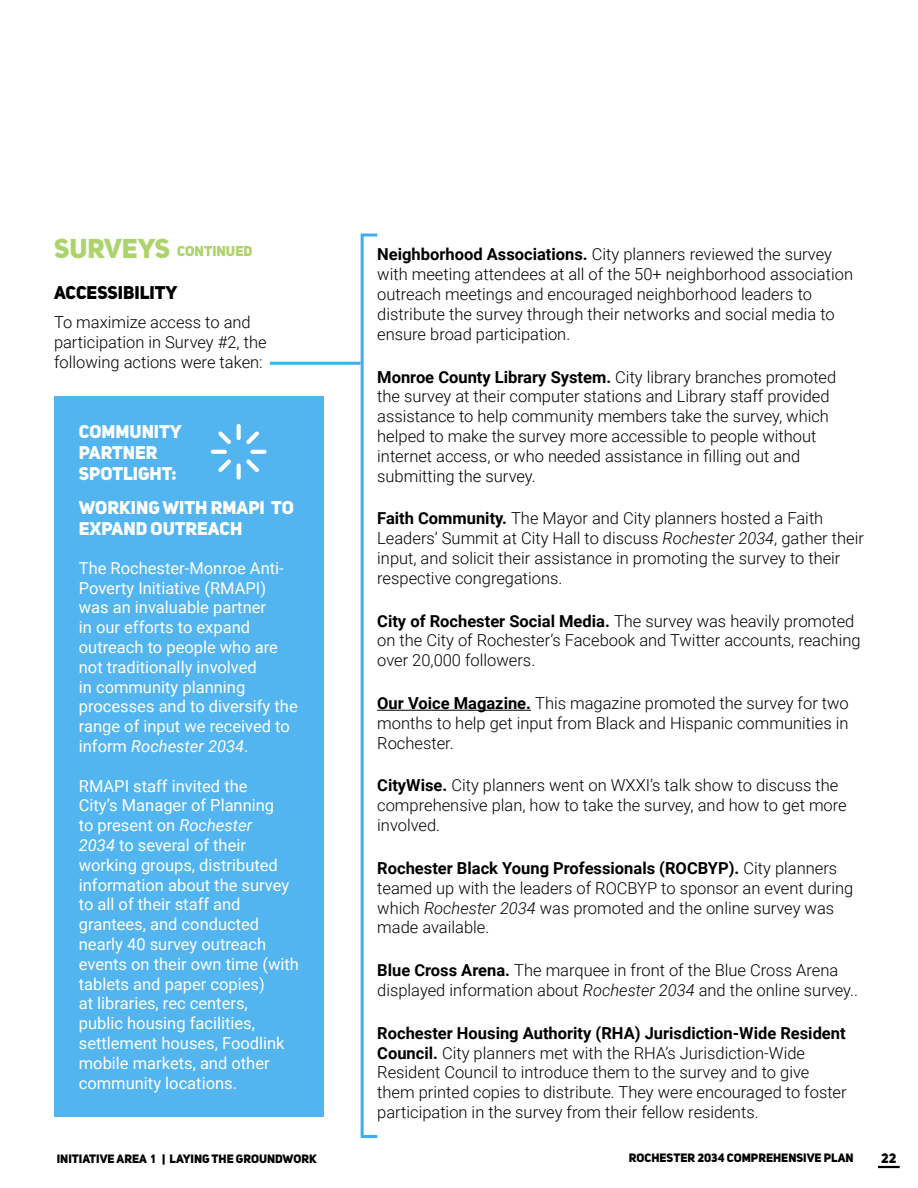
<style>
.page{position:relative;width:918px;height:1188px;background:#fff}
.page>*{position:absolute;margin:0;border:0;box-sizing:border-box;transform-origin:0 0}
.t1{font:27px "Uni Sans Heavy CAPS";color:#add36c}
.t2{font:18.15px/21px "Uni Sans Heavy CAPS";color:#fff}
.t3{font:18.15px "Uni Sans Heavy CAPS";color:#000}
.Body_Text_Black{font:300 16.5px/19.8px "Roboto";color:#000}
.t4{font:16.5px/19.8px "Roboto";color:#fff}
.t5{font:14.1px "Uni Sans Heavy CAPS";color:#add36c}
.t6{font:13.5px "Uni Sans Heavy CAPS";color:#000}
.t7{font:12px "Uni Sans Heavy CAPS";color:#000}
.s1{font-style:italic}
.s2{font-weight:700}
</style>
<div class="page">
<hr style="left:377px;top:710px;width:154px;height:1px;background:#000">
<div style="left:54px;top:396px;width:270px;height:720px;background:#52b5f0"></div>
<svg style="left:218px;top:431px;width:13px;height:13px"></svg>
<svg style="left:237px;top:424px;width:22px;height:20px"></svg>
<svg style="left:211px;top:450px;width:20px;height:22px"></svg>
<svg style="left:237px;top:450px;width:29px;height:30px"></svg>
<hr style="left:270px;top:362px;width:91px;height:3px;background:#3fadef">
<div style="left:361px;top:234px;width:18px;height:904px;border:3px solid #3fadef"></div>
<hr style="left:878px;top:1166px;width:22px;height:2px;background:#000">
<p class="t1" style="left:54px;top:231px;width:117px">SURVEYS</p>
<p class="t3" style="left:54px;top:281px;width:125px">ACCESSIBILITY</p>
<p class="Body_Text_Black" style="left:54px;top:312px;width:214px">To maximize access to and participation in Survey #2, the following actions were taken:</p>
<p class="t5" style="left:177px;top:242px;width:77px">CONTINUED</p>
<p class="t2" style="left:79px;top:420px;width:105px">COMMUNITY<br>PARTNER<br>SPOTLIGHT:</p>
<p class="t2" style="left:79px;top:497px;width:216px">WORKING WITH RMAPI TO<br>EXPAND OUTREACH</p>
<p class="t4" style="left:79px;top:557px;width:220px">The Rochester-Monroe Anti-<br>Poverty Initiative (RMAPI) was an invaluable partner<br>in our efforts to expand outreach to people who are not traditionally involved<br>in community planning processes and to diversify the range of input we received to inform <span class="s1">Rochester 2034</span>.</p>
<p class="t4" style="left:79px;top:775px;width:222px">RMAPI staff invited the<br>City’s Manager of Planning<br>to present on <span class="s1">Rochester<br>2034</span> to several of their working groups, distributed information about the survey to all of their staff and grantees, and conducted nearly 40 survey outreach events on their own time (with tablets and paper copies)<br>at libraries, rec centers,<br>public housing facilities, settlement houses, Foodlink mobile markets, and other community locations.</p>
<p class="Body_Text_Black" style="left:377px;top:244px;width:477px"><span class="s2">Neighborhood Associations.</span> City planners reviewed the survey with meeting attendees at all of the 50+ neighborhood association outreach meetings and encouraged neighborhood leaders to distribute the survey through their networks and social media to ensure broad participation.</p>
<p class="Body_Text_Black" style="left:377px;top:366px;width:461px"><span class="s2">Monroe County Library System.</span> City library branches promoted the survey at their computer stations and Library staff provided assistance to help community members take the survey, which helped to make the survey more accessible to people without internet access, or who needed assistance in filling out and submitting the survey.</p>
<p class="Body_Text_Black" style="left:377px;top:508px;width:488px"><span class="s2">Faith Community.</span> The Mayor and City planners hosted a Faith Leaders’ Summit at City Hall to discuss <span class="s1">Rochester 2034</span>, gather their input, and solicit their assistance in promoting the survey to their respective congregations.</p>
<p class="Body_Text_Black" style="left:377px;top:610px;width:485px"><span class="s2">City of Rochester Social Media.</span> The survey was heavily promoted on the City of Rochester’s Facebook and Twitter accounts, reaching over 20,000 followers.</p>
<p class="Body_Text_Black" style="left:377px;top:693px;width:473px;text-align:justify"><span class="s2">Our Voice Magazine.</span> This magazine promoted the survey for two months to help get input from Black and Hispanic communities in Rochester.</p>
<p class="Body_Text_Black" style="left:377px;top:775px;width:471px"><span class="s2">CityWise.</span> City planners went on WXXI’s talk show to discuss the comprehensive plan, how to take the survey, and how to get more involved.</p>
<p class="Body_Text_Black" style="left:377px;top:858px;width:478px"><span class="s2">Rochester Black Young Professionals (ROCBYP).</span> City planners teamed up with the leaders of ROCBYP to sponsor an event during which <span class="s1">Rochester 2034</span> was promoted and the online survey was made available.</p>
<p class="Body_Text_Black" style="left:377px;top:960px;width:482px"><span class="s2">Blue Cross Arena.</span> The marquee in front of the Blue Cross Arena displayed information about <span class="s1">Rochester 2034</span> and the online survey..</p>
<p class="Body_Text_Black" style="left:377px;top:1022px;width:471px"><span class="s2">Rochester Housing Authority (RHA) Jurisdiction-Wide Resident Council.</span> City planners met with the RHA’s Jurisdiction-Wide Resident Council to introduce them to the survey and to give them printed copies to distribute. They were encouraged to foster participation in the survey from their fellow residents.</p>
<p class="t7" style="left:57px;top:1151px;width:262px">INITIATIVE AREA 1 | LAYING THE GROUNDWORK</p>
<p class="t7" style="left:586px;top:1150px;width:269px">DRAFT -ROCHESTER 2034 COMPREHENSIVE PLAN</p>
<p class="t6" style="left:881px;top:1150px;width:17px">22</p>
</div>
